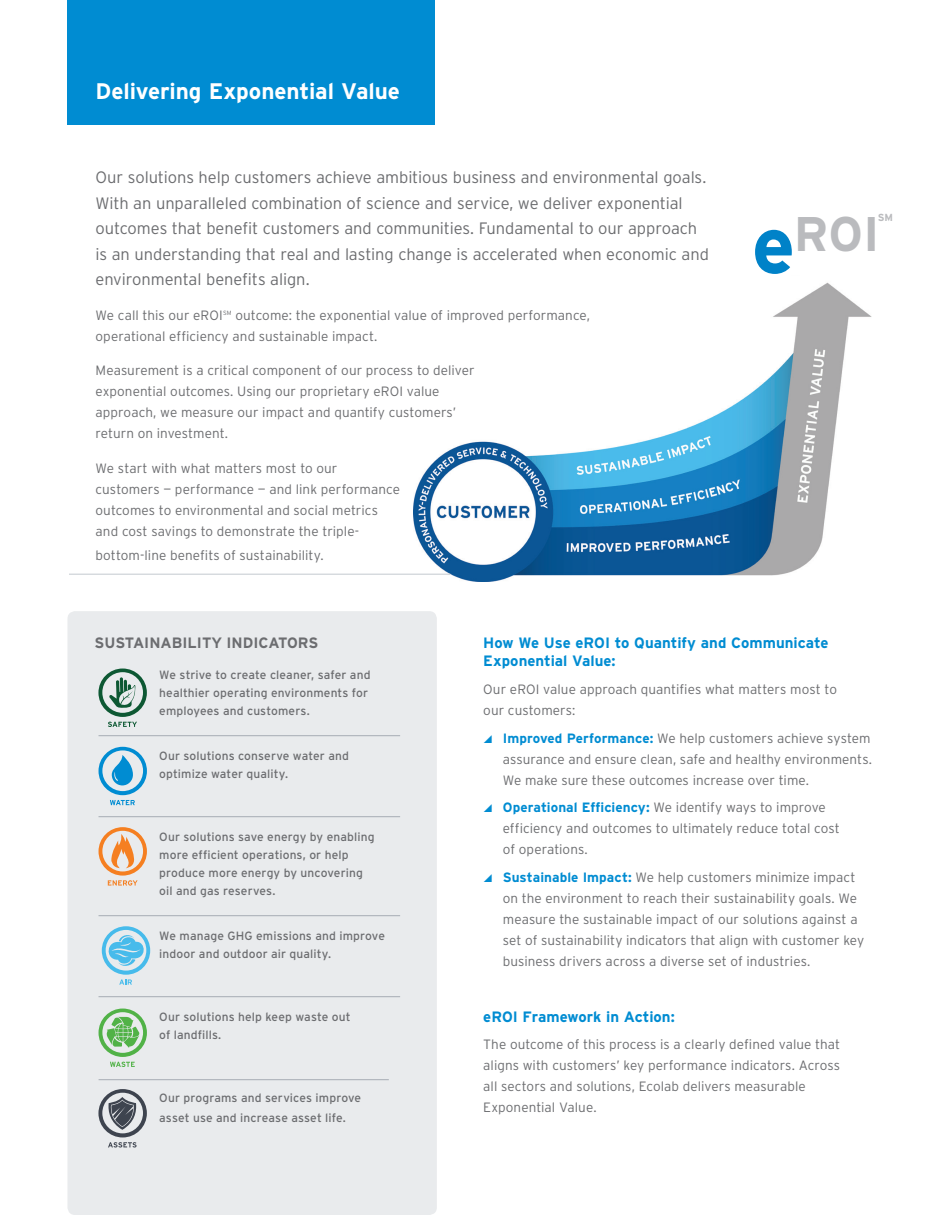
<style>
.page{position:relative;width:945px;height:1215px;background:#fff}
.page>*{position:absolute;margin:0;border:0;box-sizing:border-box;transform-origin:0 0}
.t1{font:700 48.6px "Interstate";color:#babbbe}
.Editorial_Main_Body{font:700 22.5px "Interstate";letter-spacing:-.005em;color:#fff}
.Editorial_Main_Body-2{font:300 16.5px/25.5px "Interstate";letter-spacing:-.005em;color:#6c6d70}
.Editorial_Main_Body-3{font:700 15px/18px "Interstate";color:#008cd2}
.t2{font:700 15px "Interstate";color:#6c6d70}
.Editorial_Main_Body-4{font:300 13.5px/21px "Interstate";letter-spacing:.005em;color:#6c6d70}
.Editorial_Main_Body-5{font:12px/18px "Interstate";letter-spacing:.01em;color:#6c6d70}
.t3{font:700 10.2px "Interstate";color:#babbbe}
.s1{font-size:80.7px;color:#0082c8}
.s2{font-weight:700;color:#008cd2}
</style>
<div class="page">
<img style="left:413px;top:282px;width:459px;height:299px">
<div style="left:68px;top:0;width:367px;height:125px;background:#008cd2"></div>
<div style="left:68px;top:611px;width:369px;height:604px;background:#e9ebed;border-radius:8px"></div>
<hr style="left:99px;top:735px;width:301px;height:1px;background:#a6acb4">
<hr style="left:99px;top:816px;width:301px;height:1px;background:#a6acb4">
<hr style="left:99px;top:915px;width:301px;height:1px;background:#a6acb4">
<hr style="left:99px;top:996px;width:301px;height:1px;background:#a6acb4">
<svg style="left:99px;top:1009px;width:48px;height:58px"></svg>
<svg style="left:102px;top:926px;width:48px;height:59px"></svg>
<svg style="left:98px;top:669px;width:49px;height:58px"></svg>
<svg style="left:99px;top:827px;width:48px;height:59px"></svg>
<svg style="left:98px;top:1089px;width:49px;height:59px"></svg>
<svg style="left:99px;top:747px;width:48px;height:58px"></svg>
<svg style="left:704px;top:479px;width:168px;height:102px"></svg>
<hr style="left:69px;top:574px;width:381px;height:1px;background:#c4c9cf">
<hr style="left:99px;top:1079px;width:290px;height:1px;background:#a6acb4">
<p class="Editorial_Main_Body" style="left:96px;top:78px;width:306px">Delivering Exponential Value</p>
<p class="Editorial_Main_Body-2" style="left:96px;top:165px;width:615px">Our solutions help customers achieve ambitious business and environmental goals.<br>With an unparalleled combination of science and service, we deliver exponential outcomes that benefit customers and communities. Fundamental to our approach is an understanding that real and lasting change is accelerated when economic and environmental benefits align.</p>
<p class="Editorial_Main_Body-4" style="left:96px;top:305px;width:496px">We call this our eROI<sup>SM</sup> outcome: the exponential value of improved performance, operational efficiency and sustainable impact.</p>
<p class="Editorial_Main_Body-4" style="left:96px;top:360px;width:381px">Measurement is a critical component of our process to deliver exponential outcomes. Using our proprietary eROI value approach, we measure our impact and quantify customers’ return on investment.</p>
<p class="Editorial_Main_Body-4" style="left:96px;top:458px;width:306px">We start with what matters most to our customers — performance — and link performance outcomes to environmental and social metrics and cost savings to demonstrate the triple-</p>
<p class="Editorial_Main_Body-4" style="left:96px;top:545px;width:230px">bottom-line benefits of sustainability.</p>
<p class="t1" style="left:752px;top:206px;width:129px"><span class="s1">e</span>ROI</p>
<p class="t3" style="left:878px;top:212px;width:17px">SM</p>
<p class="t2" style="left:94px;top:634px;width:226px">SUSTAINABILITY INDICATORS</p>
<p class="Editorial_Main_Body-5" style="left:159px;top:666px;width:213px">We strive to create cleaner, safer and healthier operating environments for employees and customers.</p>
<p class="Editorial_Main_Body-5" style="left:159px;top:747px;width:191px">Our solutions conserve water and optimize water quality.</p>
<p class="Editorial_Main_Body-5" style="left:159px;top:828px;width:217px">Our solutions save energy by enabling more efficient operations, or help produce more energy by uncovering oil and gas reserves.</p>
<p class="Editorial_Main_Body-5" style="left:159px;top:927px;width:227px">We manage GHG emissions and improve indoor and outdoor air quality.</p>
<p class="Editorial_Main_Body-5" style="left:159px;top:1008px;width:193px">Our solutions help keep waste out of landfills.</p>
<p class="Editorial_Main_Body-5" style="left:159px;top:1088px;width:203px;line-height:19.5px">Our programs and services improve asset use and increase asset life.</p>
<p class="Editorial_Main_Body-3" style="left:483px;top:634px;width:347px">How We Use eROI to Quantify and Communicate<br>Exponential Value:</p>
<p class="Editorial_Main_Body-4" style="left:483px;top:678px;width:355px">Our eROI value approach quantifies what matters most to our customers:</p>
<p class="Editorial_Main_Body-4" style="left:503px;top:727px;width:371px;text-align:justify"><span class="s2">Improved Performance:</span> We help customers achieve system assurance and ensure clean, safe and healthy environments.<br>We make sure these outcomes increase over time.</p>
<p class="Editorial_Main_Body-4" style="left:503px;top:797px;width:338px"><span class="s2">Operational Efficiency:</span> We identify ways to improve efficiency and outcomes to ultimately reduce total cost of operations.</p>
<p class="Editorial_Main_Body-4" style="left:503px;top:867px;width:363px"><span class="s2">Sustainable Impact:</span> We help customers minimize impact on the environment to reach their sustainability goals. We measure the sustainable impact of our solutions against a set of sustainability indicators that align with customer key business drivers across a diverse set of industries.</p>
<p class="Editorial_Main_Body-3" style="left:483px;top:1007px;width:193px">eROI Framework in Action:</p>
<p class="Editorial_Main_Body-4" style="left:483px;top:1034px;width:358px">The outcome of this process is a clearly defined value that aligns with customers’ key performance indicators. Across all sectors and solutions, Ecolab delivers measurable Exponential Value.</p>
</div>
